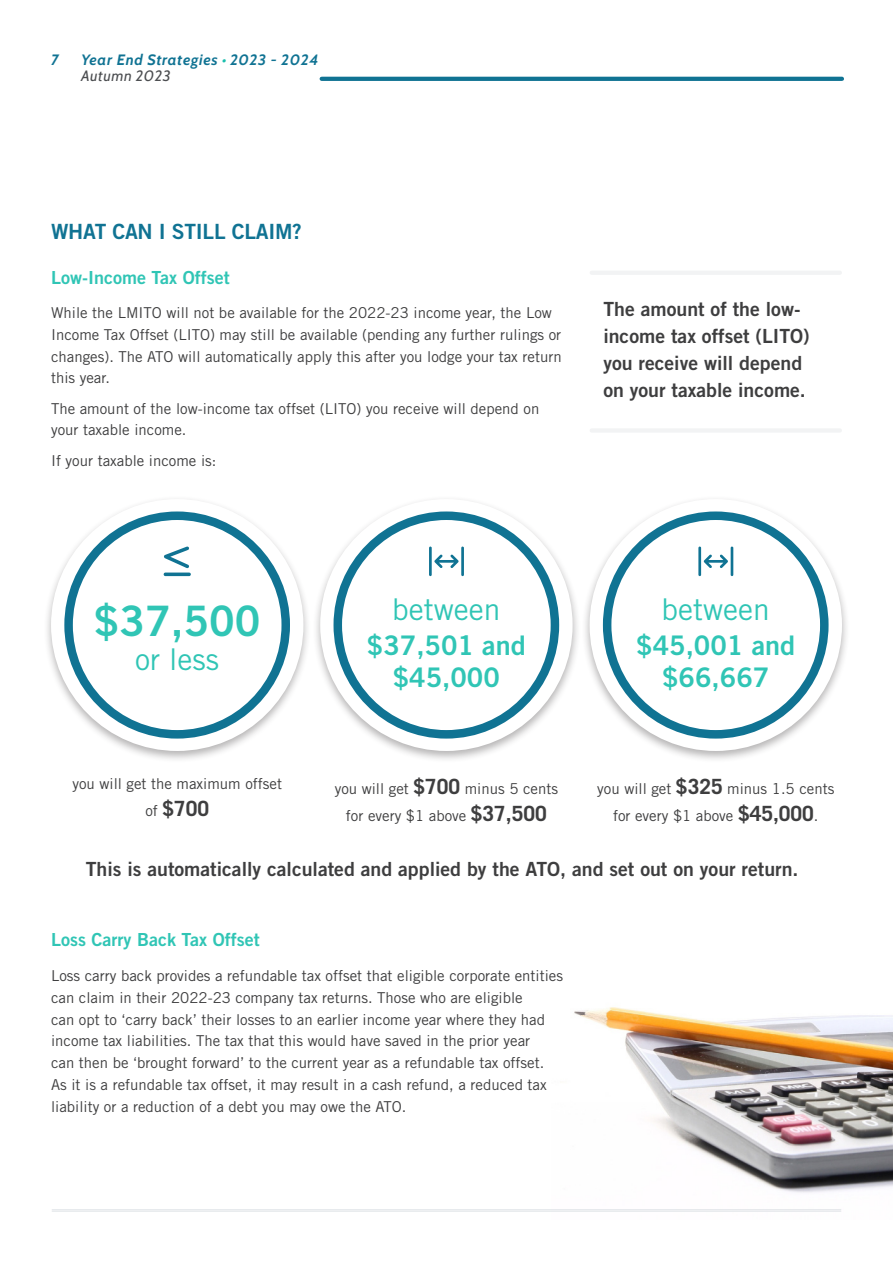
<style>
.page{position:relative;width:893px;height:1263px;background:#fff}
.page>*{position:absolute;margin:0;border:0;box-sizing:border-box;transform-origin:0 0}
.Body_Text{font:42px "Trade Gothic LT Std Bd 2";color:#30c5b5}
.Body_Text-2{font:30px "Trade Gothic LT Std";color:#30c5b5}
.Body_Text-3{font:27px/31.5px "Trade Gothic LT Std Bd 2";color:#30c5b5;text-align:center}
.Body_Text-4{font:21px "Trade Gothic LT Std Bd 2";letter-spacing:-.01em;color:#107393}
.Body_Text-5{font:700 21px "Trade Gothic LT Std";color:#3e3e3f}
.Body_Text-6{font:19.5px/27px "Trade Gothic LT Std Bd 2";color:#3e3e3f}
.Body_Text-7{font:18px "Trade Gothic LT Std Bd 2";color:#30c5b5}
.Body_Text-8{font:15px/21.8px "Trade Gothic LT Std";color:#3e3e3f}
.t1{font:italic 15px/15.8px "Cabin";letter-spacing:.045em;color:#107393}
.s1{color:#19bead}
.s2{color:#4b4d50}
.s3{font-weight:400;font-size:15px}
.s4{font-weight:700;font-size:21px}
</style>
<div class="page">
<svg style="left:322px;top:77px;width:520px;height:4px;background:#137494"></svg>
<img style="left:552px;top:1007px;width:341px;height:204px">
<hr style="left:592px;top:271px;width:248px;height:4px;background:#f2f3f4">
<div style="left:592px;top:428px;width:248px;height:5px;background:#f2f3f4"></div>
<div style="left:43px;top:495px;width:269px;height:268px;background:#231f20;opacity:.34"></div>
<div style="left:51px;top:499px;width:252px;height:252px;background:#fff;border-radius:50%"></div>
<div style="left:312px;top:495px;width:269px;height:268px;background:#231f20;opacity:.34"></div>
<div style="left:320px;top:499px;width:253px;height:252px;background:#fff;border-radius:50%"></div>
<div style="left:581px;top:495px;width:269px;height:268px;background:#231f20;opacity:.34"></div>
<div style="left:590px;top:499px;width:252px;height:252px;background:#fff;border-radius:50%"></div>
<div style="left:64px;top:511px;width:226px;height:227px;border:9px solid #107393;border-radius:50%"></div>
<div style="left:333px;top:511px;width:226px;height:227px;border:9px solid #107393;border-radius:50%"></div>
<div style="left:603px;top:511px;width:225px;height:227px;border:9px solid #107393;border-radius:50%"></div>
<svg style="left:429px;top:546px;width:35px;height:30px"></svg>
<svg style="left:698px;top:546px;width:35px;height:30px"></svg>
<svg style="left:163px;top:546px;width:28px;height:30px"></svg>
<hr style="left:52px;top:1211px;width:789px;height:1px;background:#e0e3e7">
<hr style="left:52px;top:1209px;width:789px;height:1px;background:#e0e3e7">
<p class="t1" style="left:51px;top:51px;width:9px">7</p>
<p class="t1" style="left:81px;top:51px;width:239px">Year End Strategies <span class="s1">•</span> 2023 - 2024<br><span class="s2">Autumn 2023</span></p>
<p class="Body_Text-4" style="left:51px;top:218px;width:252px">WHAT CAN I STILL CLAIM?</p>
<p class="Body_Text-7" style="left:51px;top:266px;width:180px">Low-Income Tax Offset</p>
<p class="Body_Text-8" style="left:51px;top:302px;width:512px">While the LMITO will not be available for the 2022-23 income year, the Low Income Tax Offset (LITO) may still be available (pending any further rulings or changes). The ATO will automatically apply this after you lodge your tax return this year.</p>
<p class="Body_Text-8" style="left:51px;top:397px;width:490px">The amount of the low-income tax offset (LITO) you receive will depend on your taxable income.</p>
<p class="Body_Text-8" style="left:51px;top:449px;width:167px">If your taxable income is:</p>
<p class="Body_Text-6" style="left:603px;top:295px;width:208px">The amount of the low&shy;income tax offset (LITO) you receive will depend on your taxable income.</p>
<p class="Body_Text" style="left:94px;top:594px;width:168px">$37,500</p>
<p class="Body_Text-2" style="left:135px;top:641px;width:86px">or less</p>
<p class="Body_Text-8" style="left:72px;top:773px;width:211px">you will get the maximum offset</p>
<p class="Body_Text-5" style="left:145px;top:796px;width:65px"><span class="s3">of</span> $700</p>
<p class="Body_Text-2" style="left:392px;top:592px;width:110px">between</p>
<p class="Body_Text-2" style="left:661px;top:592px;width:110px">between</p>
<p class="Body_Text-3" style="left:367px;top:630px;width:160px">$37,501 and $45,000</p>
<p class="Body_Text-3" style="left:636px;top:630px;width:160px">$45,001 and $66,667</p>
<p class="Body_Text-8" style="left:335px;top:774px;width:225px;line-height:27px;text-align:center">you will get <span class="s4">$700</span> minus 5 cents for every $1 above <span class="s4">$37,500</span></p>
<p class="Body_Text-8" style="left:597px;top:774px;width:239px;line-height:27px;text-align:center">you will get <span class="s4">$325</span> minus 1.5 cents for every $1 above <span class="s4">$45,000</span>.</p>
<p class="Body_Text-6" style="left:86px;top:855px;width:714px">This is automatically calculated and applied by the ATO, and set out on your return.</p>
<p class="Body_Text-7" style="left:51px;top:929px;width:210px">Loss Carry Back Tax Offset</p>
<p class="Body_Text-8" style="left:51px;top:964px;width:513px">Loss carry back provides a refundable tax offset that eligible corporate entities can claim in their 2022-23 company tax returns. Those who are eligible<br>can opt to ‘carry back’ their losses to an earlier income year where they had income tax liabilities. The tax that this would have saved in the prior year<br>can then be ‘brought forward’ to the current year as a refundable tax offset.<br>As it is a refundable tax offset, it may result in a cash refund, a reduced tax liability or a reduction of a debt you may owe the ATO.</p>
</div>
